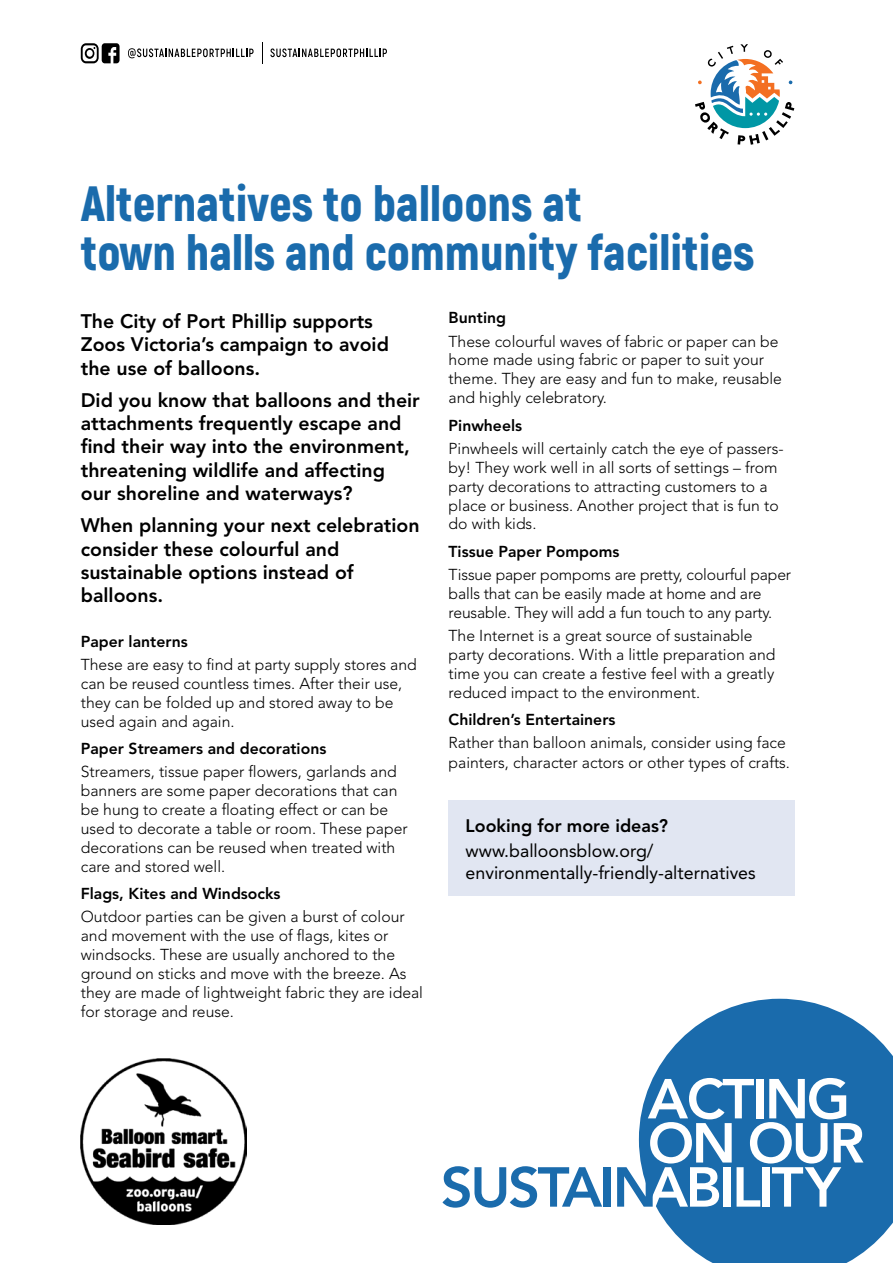
<style>
.page{position:relative;width:893px;height:1263px;background:#fff}
.page>*{position:absolute;margin:0;border:0;box-sizing:border-box;transform-origin:0 0}
.t1{font:900 49.5px/49.5px "Akrobat";color:#1a6bac}
.t2{font:800 19.5px/23.4px "Avenir LT Std";color:#000}
.t3{font:18px/21.6px "Avenir LT Std";color:#000}
.t4{font:800 18px "Avenir LT Std";color:#000}
.t5{font:300 15.75px/18.9px "Avenir LT Std";color:#000}
.t6{font:800 15.75px "Avenir LT Std";color:#000}
</style>
<div class="page">
<div style="left:449px;top:801px;width:346px;height:95px;background:#e1e6f2"></div>
<img style="left:81px;top:1059px;width:166px;height:166px">
<svg style="left:128px;top:48px;width:126px;height:10px"></svg>
<svg style="left:270px;top:48px;width:117px;height:9px"></svg>
<svg style="left:262px;top:43px;width:1px;height:21px"></svg>
<svg style="left:81px;top:43px;width:39px;height:20px"></svg>
<svg style="left:695px;top:44px;width:99px;height:101px"></svg>
<svg style="left:653px;top:999px;width:240px;height:264px;fill:#1a6bac"></svg>
<svg style="left:442px;top:1166px;width:160px;height:42px"></svg>
<div style="left:604px;top:1167px;width:7px;height:40px;background:#1a6bac"></div>
<svg style="left:617px;top:1078px;width:246px;height:129px"></svg>
<h1 class="t1" style="left:81px;top:178px;width:675px">Alternatives to balloons at<br>town halls and community facilities</h1>
<p class="t2" style="left:81px;top:309px;width:310px">The City of Port Phillip supports<br>Zoos Victoria’s campaign to avoid the use of balloons.</p>
<p class="t2" style="left:81px;top:388px;width:341px">Did you know that balloons and their attachments frequently escape and find their way into the environment, threatening wildlife and affecting our shoreline and waterways?</p>
<p class="t2" style="left:81px;top:514px;width:340px">When planning your next celebration consider these colourful and sustainable options instead of balloons.</p>
<p class="t6" style="left:81px;top:632px;width:109px">Paper lanterns</p>
<p class="t5" style="left:81px;top:655px;width:337px">These are easy to find at party supply stores and can be reused countless times. After their use, they can be folded up and stored away to be used again and again.</p>
<p class="t6" style="left:81px;top:739px;width:247px">Paper Streamers and decorations</p>
<p class="t5" style="left:81px;top:762px;width:328px">Streamers, tissue paper flowers, garlands and banners are some paper decorations that can be hung to create a floating effect or can be used to decorate a table or room. These paper decorations can be reused when treated with care and stored well.</p>
<p class="t6" style="left:81px;top:884px;width:201px">Flags, Kites and Windsocks</p>
<p class="t5" style="left:81px;top:907px;width:344px">Outdoor parties can be given a burst of colour and movement with the use of flags, kites or windsocks. These are usually anchored to the ground on sticks and move with the breeze. As they are made of lightweight fabric they are ideal for storage and reuse.</p>
<p class="t6" style="left:449px;top:309px;width:59px">Bunting</p>
<p class="t5" style="left:449px;top:332px;width:335px">These colourful waves of fabric or paper can be home made using fabric or paper to suit your theme. They are easy and fun to make, reusable and highly celebratory.</p>
<p class="t6" style="left:449px;top:416px;width:75px">Pinwheels</p>
<p class="t5" style="left:449px;top:439px;width:337px">Pinwheels will certainly catch the eye of passers&shy;by! They work well in all sorts of settings – from party decorations to attracting customers to a place or business. Another project that is fun to do with kids.</p>
<p class="t6" style="left:449px;top:542px;width:172px">Tissue Paper Pompoms</p>
<p class="t5" style="left:449px;top:565px;width:344px">Tissue paper pompoms are pretty, colourful paper balls that can be easily made at home and are reusable. They will add a fun touch to any party.</p>
<p class="t5" style="left:449px;top:626px;width:328px">The Internet is a great source of sustainable party decorations. With a little preparation and time you can create a festive feel with a greatly reduced impact to the environment.</p>
<p class="t6" style="left:449px;top:710px;width:168px">Children’s Entertainers</p>
<p class="t5" style="left:449px;top:733px;width:343px;line-height:19.8px">Rather than balloon animals, consider using face painters, character actors or other types of crafts.</p>
<p class="t4" style="left:466px;top:815px;width:204px">Looking for more ideas?</p>
<p class="t3" style="left:466px;top:840px;width:292px">www.balloonsblow.org/ environmentally-friendly-alternatives</p>
</div>
